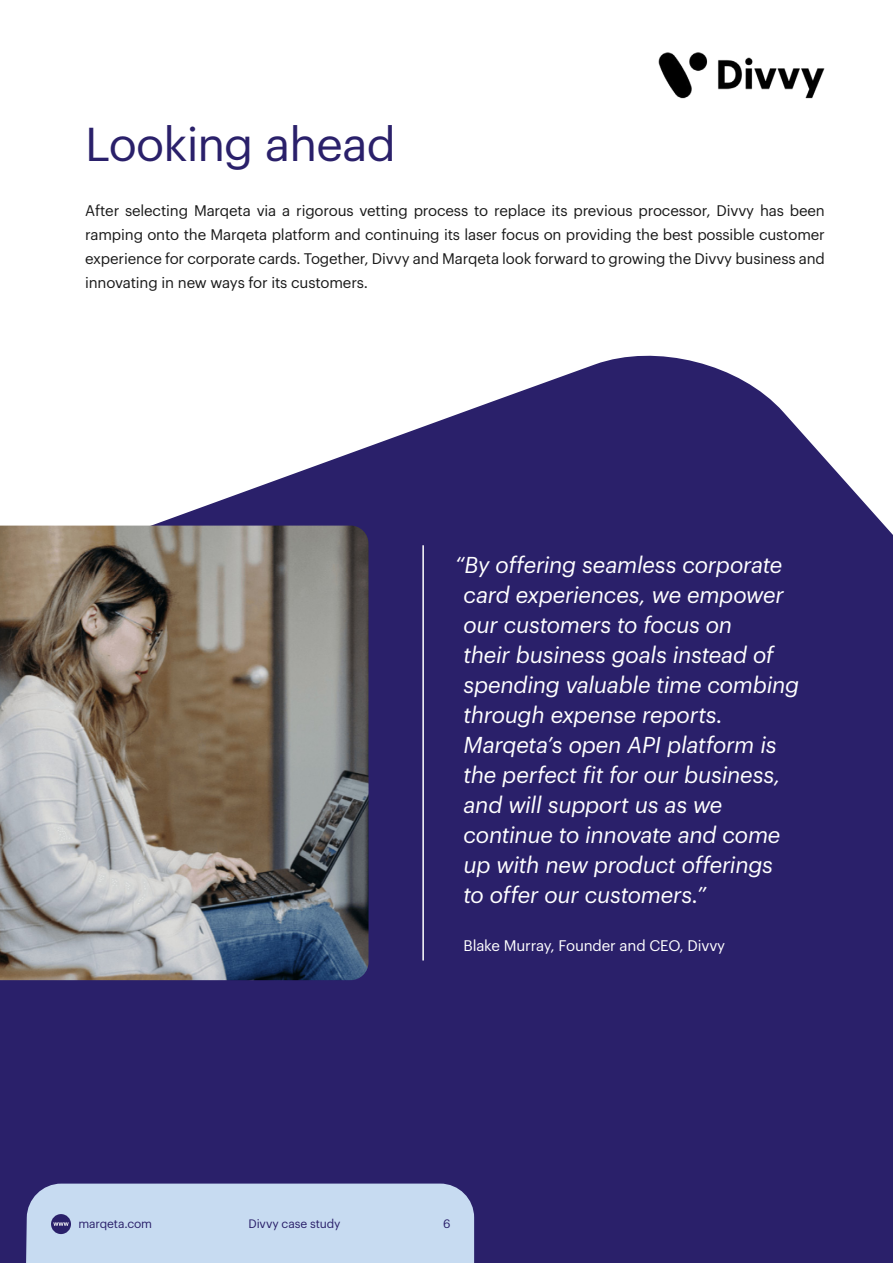
<style>
.page{position:relative;width:893px;height:1263px;background:#fff}
.page>*{position:absolute;margin:0;border:0;box-sizing:border-box;transform-origin:0 0}
.t1{font:46.5px "Graphik";letter-spacing:-.015em;color:#2a206a}
.t2{font:italic 22.5px/30px "Graphik";letter-spacing:-.01em;color:#fff}
.t3{font:15px/24px "Graphik";letter-spacing:-.01em;color:#191919;text-align:justify}
.t4{font:15px "Graphik";letter-spacing:-.01em;color:#fff}
.t5{font:12px "Graphik";letter-spacing:-.01em;color:#2a206a}
</style>
<div class="page">
<svg style="left:0;top:355px;width:893px;height:356px;fill:#2a206a"></svg>
<div style="left:0;top:711px;width:893px;height:552px;background:#2a206a"></div>
<hr style="left:422px;top:545px;width:2px;height:415px;background:#fff">
<img style="left:0;top:526px;width:369px;height:454px">
<img style="left:658px;top:52px;width:167px;height:47px">
<div style="left:25px;top:1183px;width:449px;height:80px;background:#c7dbf1"></div>
<h1 class="t1" style="left:85px;top:109px;width:312px">Looking ahead</h1>
<p class="t3" style="left:85px;top:197px;width:741px">After selecting Marqeta via a rigorous vetting process to replace its previous processor, Divvy has been ramping onto the Marqeta platform and continuing its laser focus on providing the best possible customer experience for corporate cards. Together, Divvy and Marqeta look forward to growing the Divvy business and innovating in new ways for its customers.</p>
<p class="t2" style="left:463px;top:548px;width:337px;text-indent:-9px">“By offering seamless corporate card experiences, we empower our customers to focus on<br>their business goals instead of spending valuable time combing through expense reports.<br>Marqeta’s open API platform is the perfect fit for our business, and will support us as we continue to innovate and come up with new product offerings<br>to offer our customers.”</p>
<p class="t4" style="left:463px;top:935px;width:263px">Blake Murray, Founder and CEO, Divvy</p>
<p class="t5" style="left:78px;top:1215px;width:75px">marqeta.com</p>
<p class="t5" style="left:248px;top:1215px;width:94px">Divvy case study</p>
<p class="t5" style="left:443px;top:1215px;width:9px">6</p>
</div>
